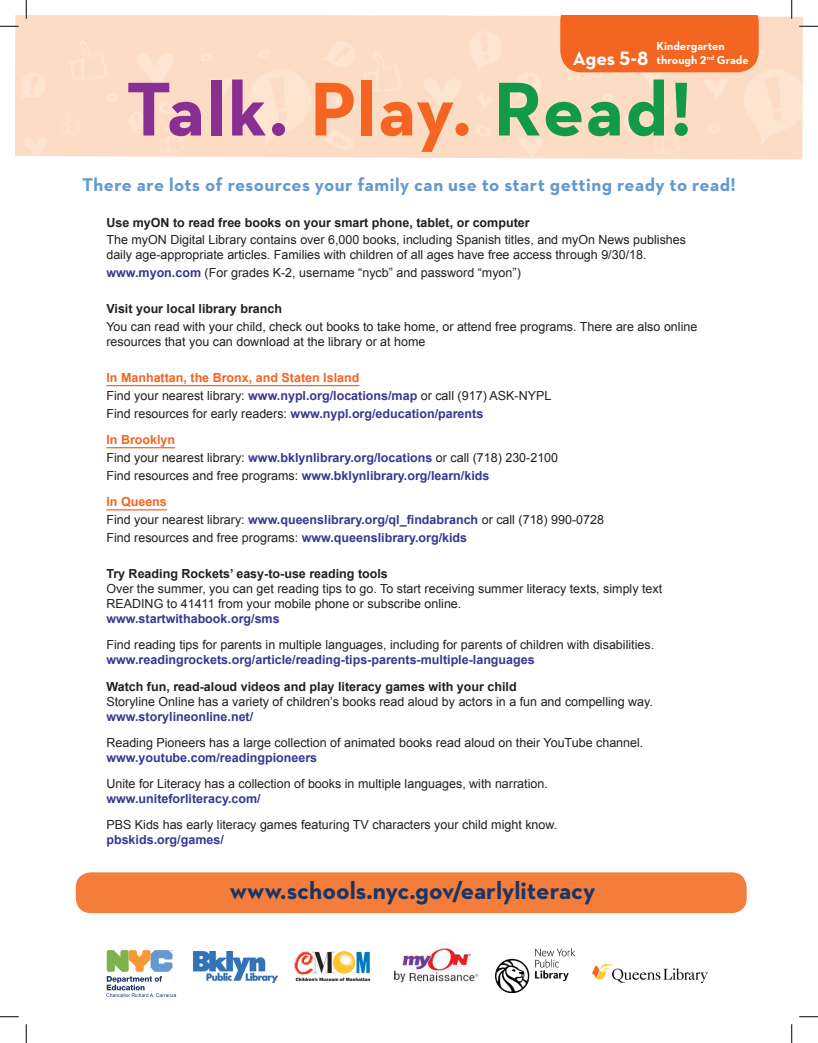
<style>
.page{position:relative;width:818px;height:1043px;background:#fff}
.page>*{position:absolute;margin:0;border:0;box-sizing:border-box;transform-origin:0 0}
.t1{font:700 77.5px "Neutraface 2 Text";letter-spacing:.02em;color:#892f92}
.t2{font:700 25px "Neutraface 2 Text";color:#1a3564}
.t3{font:700 19.75px "Neutraface 2 Text";color:#fff}
.t4{font:700 18.75px "Neutraface 2 Text";letter-spacing:.025em;color:#6599cd}
.t5{font:12.5px/17.9px "Arial";color:#231f20}
.t6{font:700 12.5px "Arial";color:#383890}
.t7{font:700 12.5px "Arial";color:#231f20}
.t8{font:700 11.88px/14.2px "Neutraface 2 Text";color:#fff}
.s1{color:#f36521}
.s2{color:#129a48}
.s3{font-weight:700;color:#383890}
.s4{font-weight:700;color:#f36521}
</style>
<div class="page">
<hr style="left:106px;top:385px;width:253px;height:1px;background:#f36521">
<hr style="left:106px;top:447px;width:69px;height:1px;background:#f36521">
<hr style="left:106px;top:509px;width:61px;height:1px;background:#f36521">
<div style="left:76px;top:872px;width:670px;height:41px;background:#f47d3b;border-radius:15px"></div>
<div style="left:15px;top:15px;width:787px;height:144px;background:#fddcc5"></div>
<svg style="left:133px;top:53px;width:43px;height:35px;background:#fde0ca"></svg>
<svg style="left:207px;top:78px;width:26px;height:21px"></svg>
<svg style="left:69px;top:40px;width:39px;height:41px;background:#fdddc7"></svg>
<svg style="left:158px;top:127px;width:27px;height:26px"></svg>
<svg style="left:241px;top:69px;width:70px;height:80px;background:#fde0cb"></svg>
<svg style="left:107px;top:94px;width:11px;height:7px"></svg>
<svg style="left:201px;top:54px;width:11px;height:7px"></svg>
<svg style="left:258px;top:50px;width:11px;height:8px"></svg>
<svg style="left:158px;top:101px;width:17px;height:13px"></svg>
<svg style="left:213px;top:125px;width:12px;height:8px"></svg>
<svg style="left:19px;top:73px;width:28px;height:26px"></svg>
<svg style="left:324px;top:130px;width:30px;height:20px"></svg>
<svg style="left:61px;top:113px;width:19px;height:20px"></svg>
<svg style="left:320px;top:41px;width:87px;height:81px;background:#fdddc7"></svg>
<svg style="left:126px;top:112px;width:20px;height:22px"></svg>
<svg style="left:21px;top:137px;width:28px;height:22px"></svg>
<svg style="left:514px;top:73px;width:28px;height:26px"></svg>
<svg style="left:420px;top:31px;width:82px;height:82px;background:#fddec8"></svg>
<svg style="left:475px;top:124px;width:16px;height:13px"></svg>
<svg style="left:516px;top:137px;width:28px;height:22px"></svg>
<img style="left:193px;top:951px;width:84px;height:31px">
<img style="left:294px;top:951px;width:75px;height:29px">
<img style="left:394px;top:947px;width:84px;height:36px">
<img style="left:496px;top:948px;width:78px;height:44px">
<img style="left:592px;top:964px;width:115px;height:18px">
<svg style="left:106px;top:950px;width:70px;height:47px"></svg>
<svg style="left:0;top:25px;width:19px;height:2px"></svg>
<svg style="left:0;top:1016px;width:19px;height:1px"></svg>
<svg style="left:799px;top:1016px;width:19px;height:1px"></svg>
<svg style="left:25px;top:0;width:2px;height:19px"></svg>
<svg style="left:25px;top:1024px;width:2px;height:18px"></svg>
<svg style="left:556px;top:0;width:262px;height:153px;background:#fac0a0"></svg>
<svg style="left:791px;top:1024px;width:1px;height:18px"></svg>
<h3 class="t3" style="left:573px;top:45px;width:77px">Ages 5-8</h3>
<p class="t8" style="left:656px;top:39px;width:94px">Kindergarten through 2<sup>nd</sup> Grade</p>
<h1 class="t1" style="left:126px;top:59px;width:568px">Talk. <span class="s1">Play.</span> <span class="s2">Read!</span></h1>
<h3 class="t4" style="left:82px;top:173px;width:655px">There are lots of resources your family can use to start getting ready to read!</h3>
<p class="t7" style="left:106px;top:214px;width:425px">Use myON to read free books on your smart phone, tablet, or computer</p>
<p class="t5" style="left:106px;top:233px;width:581px;line-height:15px">The myON Digital Library contains over 6,000 books, including Spanish titles, and myOn News publishes daily age-appropriate articles. Families with children of all ages have free access through 9/30/18.</p>
<p class="t5" style="left:106px;top:264px;width:416px"><span class="s3">www.myon.com</span> (For grades K-2, username “nycb” and password “myon”)</p>
<p class="t7" style="left:106px;top:300px;width:177px">Visit your local library branch</p>
<p class="t5" style="left:106px;top:319px;width:592px;line-height:15px">You can read with your child, check out books to take home, or attend free programs. There are also online resources that you can download at the library or at home</p>
<p class="t5" style="left:106px;top:369px;width:446px"><span class="s4">In Manhattan, the Bronx, and Staten Island<br></span>Find your nearest library: <span class="s3">www.nypl.org/locations/map</span> or call (917) ASK-NYPL<br>Find resources for early readers: <span class="s3">www.nypl.org/education/parents</span></p>
<p class="t5" style="left:106px;top:431px;width:453px"><span class="s4">In Brooklyn<br></span>Find your nearest library: <span class="s3">www.bklynlibrary.org/locations</span> or call (718) 230-2100<br>Find resources and free programs: <span class="s3">www.bklynlibrary.org/learn/kids</span></p>
<p class="t5" style="left:106px;top:493px;width:499px"><span class="s4">In Queens<br></span>Find your nearest library: <span class="s3">www.queenslibrary.org/ql_findabranch</span> or call (718) 990-0728<br>Find resources and free programs: <span class="s3">www.queenslibrary.org/kids</span></p>
<p class="t7" style="left:106px;top:565px;width:283px">Try Reading Rockets’ easy-to-use reading tools</p>
<p class="t5" style="left:106px;top:581px;width:557px;line-height:15px">Over the summer, you can get reading tips to go. To start receiving summer literacy texts, simply text<br>READING to 41411 from your mobile phone or subscribe online.</p>
<p class="t6" style="left:106px;top:610px;width:175px">www.startwithabook.org/sms</p>
<p class="t5" style="left:106px;top:636px;width:549px">Find reading tips for parents in multiple languages, including for parents of children with disabilities.</p>
<p class="t6" style="left:106px;top:651px;width:430px">www.readingrockets.org/article/reading-tips-parents-multiple-languages</p>
<p class="t7" style="left:106px;top:678px;width:412px">Watch fun, read-aloud videos and play literacy games with your child</p>
<p class="t5" style="left:106px;top:692px;width:548px">Storyline Online has a variety of children’s books read aloud by actors in a fun and compelling way.</p>
<p class="t6" style="left:106px;top:708px;width:148px">www.storylineonline.net/</p>
<p class="t5" style="left:106px;top:733px;width:538px">Reading Pioneers has a large collection of animated books read aloud on their YouTube channel.</p>
<p class="t6" style="left:106px;top:749px;width:212px">www.youtube.com/readingpioneers</p>
<p class="t5" style="left:106px;top:775px;width:443px">Unite for Literacy has a collection of books in multiple languages, with narration.</p>
<p class="t6" style="left:106px;top:790px;width:156px">www.uniteforliteracy.com/</p>
<p class="t5" style="left:106px;top:816px;width:452px">PBS Kids has early literacy games featuring TV characters your child might know.</p>
<p class="t6" style="left:106px;top:831px;width:119px">pbskids.org/games/</p>
<h2 class="t2" style="left:230px;top:874px;width:367px">www.schools.nyc.gov/earlyliteracy</h2>
</div>
